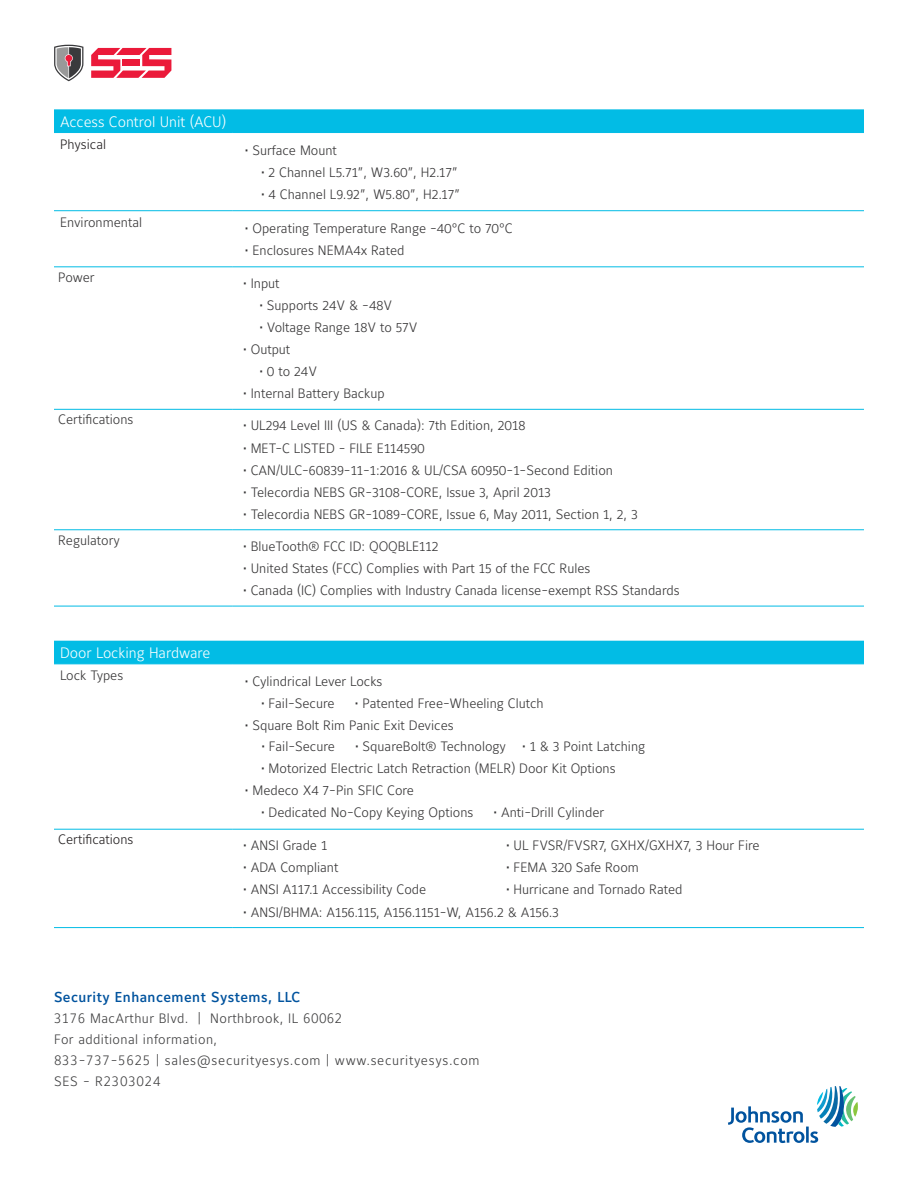
<style>
.page{position:relative;width:918px;height:1188px;background:#fff}
.page>*{position:absolute;margin:0;border:0;box-sizing:border-box;transform-origin:0 0}
.t1{font:300 15px "Maurea Jci Lf ML";color:#fff}
.t2{font:500 14.25px "Maurea Jci Tf ML";letter-spacing:.03em;color:#01539e}
.t3{font:300 13.5px "Maurea Jci Lf ML";color:#363536}
.t4{font:300 13.5px/21px "Maurea Jci Tf ML";letter-spacing:.04em;color:#3e3e3f}
.t5{font:300 13.5px "Maurea Jci Lf ML";color:#231f20}
</style>
<div class="page">
<div style="left:54px;top:109px;width:810px;height:23px;background:#02bce5"></div>
<hr style="left:54px;top:132px;width:179px;height:1px;background:#02bce5">
<hr style="left:233px;top:132px;width:631px;height:1px;background:#02bce5">
<hr style="left:54px;top:210px;width:179px;height:1px;background:#02bce5">
<hr style="left:233px;top:210px;width:631px;height:1px;background:#02bce5">
<hr style="left:54px;top:267px;width:179px;height:1px;background:#02bce5">
<hr style="left:233px;top:267px;width:631px;height:1px;background:#02bce5">
<hr style="left:54px;top:409px;width:179px;height:1px;background:#02bce5">
<hr style="left:233px;top:409px;width:631px;height:1px;background:#02bce5">
<hr style="left:54px;top:530px;width:179px;height:1px;background:#02bce5">
<hr style="left:233px;top:530px;width:631px;height:1px;background:#02bce5">
<hr style="left:54px;top:606px;width:179px;height:1px;background:#02bce5">
<hr style="left:233px;top:606px;width:631px;height:1px;background:#02bce5">
<svg style="left:728px;top:1086px;width:130px;height:57px"></svg>
<svg style="left:91px;top:48px;width:80px;height:30px"></svg>
<div style="left:122px;top:59px;width:18px;height:7px;background:#eb1a3a"></div>
<svg style="left:54px;top:45px;width:29px;height:36px"></svg>
<div style="left:54px;top:641px;width:810px;height:23px;background:#02bce5"></div>
<hr style="left:54px;top:664px;width:179px;height:1px;background:#02bce5">
<hr style="left:233px;top:664px;width:631px;height:1px;background:#02bce5">
<hr style="left:54px;top:829px;width:179px;height:1px;background:#02bce5">
<hr style="left:233px;top:829px;width:631px;height:1px;background:#02bce5">
<hr style="left:54px;top:927px;width:179px;height:1px;background:#02bce5">
<hr style="left:233px;top:927px;width:631px;height:1px;background:#02bce5">
<p class="t1" style="left:60px;top:112px;width:168px">Access Control Unit (ACU)</p>
<p class="t5" style="left:60px;top:136px;width:48px">Physical</p>
<p class="t3" style="left:245px;top:142px;width:94px">• Surface Mount</p>
<p class="t3" style="left:261px;top:164px;width:198px">• 2 Channel L5.71”, W3.60”, H2.17”</p>
<p class="t3" style="left:261px;top:186px;width:200px">• 4 Channel L9.92”, W5.80”, H2.17”</p>
<p class="t3" style="left:60px;top:214px;width:84px">Environmental</p>
<p class="t3" style="left:245px;top:220px;width:269px">• Operating Temperature Range -40°C to 70°C</p>
<p class="t3" style="left:245px;top:242px;width:161px">• Enclosures NEMA4x Rated</p>
<p class="t3" style="left:58px;top:269px;width:38px">Power</p>
<p class="t3" style="left:243px;top:275px;width:38px">• Input</p>
<p class="t3" style="left:259px;top:297px;width:134px">• Supports 24V &amp; -48V</p>
<p class="t3" style="left:259px;top:319px;width:160px">• Voltage Range 18V to 57V</p>
<p class="t3" style="left:243px;top:341px;width:49px">• Output</p>
<p class="t3" style="left:259px;top:363px;width:59px">• 0 to 24V</p>
<p class="t3" style="left:243px;top:385px;width:143px">• Internal Battery Backup</p>
<p class="t3" style="left:58px;top:411px;width:77px">Certifi cations</p>
<p class="t3" style="left:243px;top:417px;width:284px">• UL294 Level III (US &amp; Canada): 7th Edition, 2018</p>
<p class="t3" style="left:243px;top:439px;width:183px">• MET-C LISTED - FILE E114590</p>
<p class="t3" style="left:243px;top:462px;width:371px">• CAN/ULC-60839-11-1:2016 &amp; UL/CSA 60950-1-Second Edition</p>
<p class="t3" style="left:243px;top:484px;width:309px">• Telecordia NEBS GR-3108-CORE, Issue 3, April 2013</p>
<p class="t3" style="left:243px;top:506px;width:396px">• Telecordia NEBS GR-1089-CORE, Issue 6, May 2011, Section 1, 2, 3</p>
<p class="t3" style="left:58px;top:532px;width:63px">Regulatory</p>
<p class="t3" style="left:243px;top:538px;width:197px">• BlueTooth® FCC ID: QOQBLE112</p>
<p class="t3" style="left:243px;top:560px;width:349px">• United States (FCC) Complies with Part 15 of the FCC Rules</p>
<p class="t3" style="left:243px;top:582px;width:438px">• Canada (IC) Complies with Industry Canada license-exempt RSS Standards</p>
<p class="t1" style="left:60px;top:643px;width:152px">Door Locking Hardware</p>
<p class="t3" style="left:60px;top:667px;width:65px">Lock Types</p>
<p class="t3" style="left:245px;top:673px;width:139px">• Cylindrical Lever Locks</p>
<p class="t3" style="left:261px;top:695px;width:75px">• Fail-Secure</p>
<p class="t3" style="left:355px;top:695px;width:190px">• Patented Free-Wheeling Clutch</p>
<p class="t3" style="left:245px;top:717px;width:210px">• Square Bolt Rim Panic Exit Devices</p>
<p class="t3" style="left:261px;top:738px;width:75px">• Fail-Secure</p>
<p class="t3" style="left:355px;top:738px;width:292px">• SquareBolt® Technology • 1 &amp; 3 Point Latching</p>
<p class="t3" style="left:261px;top:760px;width:356px">• Motorized Electric Latch Retraction (MELR) Door Kit Options</p>
<p class="t3" style="left:245px;top:782px;width:171px">• Medeco X4 7-Pin SFIC Core</p>
<p class="t3" style="left:261px;top:804px;width:214px">• Dedicated No-Copy Keying Options</p>
<p class="t3" style="left:494px;top:804px;width:112px">• Anti-Drill Cylinder</p>
<p class="t5" style="left:58px;top:831px;width:77px">Certifi cations</p>
<p class="t3" style="left:243px;top:837px;width:86px">• ANSI Grade 1</p>
<p class="t3" style="left:506px;top:837px;width:255px">• UL FVSR/FVSR7, GXHX/GXHX7, 3 Hour Fire</p>
<p class="t3" style="left:243px;top:859px;width:97px">• ADA Compliant</p>
<p class="t3" style="left:506px;top:859px;width:134px">• FEMA 320 Safe Room</p>
<p class="t3" style="left:243px;top:881px;width:185px">• ANSI A117.1 Accessibility Code</p>
<p class="t3" style="left:506px;top:881px;width:178px">• Hurricane and Tornado Rated</p>
<p class="t3" style="left:243px;top:903px;width:317px">• ANSI/BHMA: A156.115, A156.1151-W, A156.2 &amp; A156.3</p>
<p class="t2" style="left:54px;top:988px;width:248px">Security Enhancement Systems, LLC</p>
<p class="t4" style="left:54px;top:1007px;width:290px">3176 MacArthur Blvd. | Northbrook, IL 60062</p>
<p class="t4" style="left:54px;top:1028px;width:427px">For additional information,<br>833-737-5625 | sales@securityesys.com | www.securityesys.com</p>
<p class="t4" style="left:54px;top:1070px;width:108px">SES - R2303024</p>
</div>
